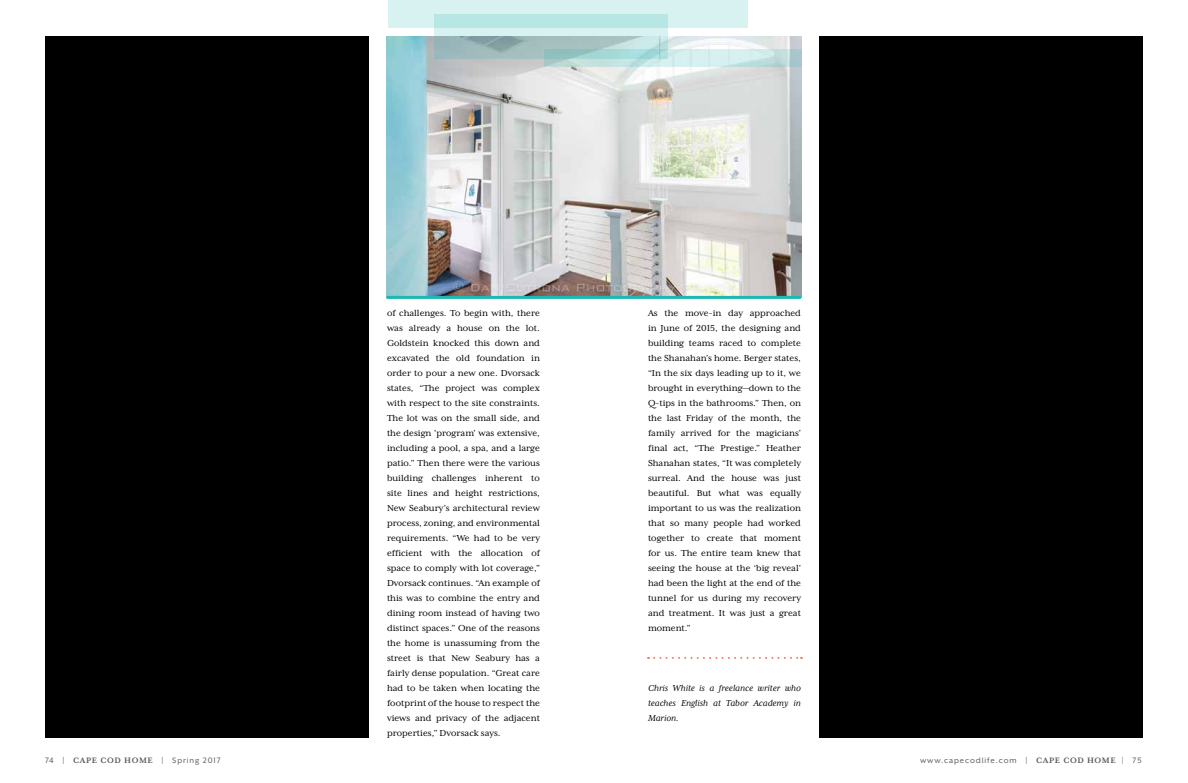
<style>
.page{position:relative;width:1188px;height:783px;background:#fff}
.page>*{position:absolute;margin:0;border:0;box-sizing:border-box;transform-origin:0 0}
.t1{font:10px/15px "Mrs Eaves XL Serif OT";color:#000;text-align:justify}
.t2{font:italic 10px/15px "Mrs Eaves XL Serif OT";color:#000;text-align:justify}
.t3{font:9px "Mr Eaves XL San R";letter-spacing:.1em;color:#58595b}
.s1{font-family:"Mrs Eaves XL Serif OT";font-weight:700}
</style>
<div class="page">
<div style="left:45px;top:36px;width:324px;height:702px;background:#000"></div>
<div style="left:819px;top:36px;width:324px;height:702px;background:#000"></div>
<img style="left:386px;top:36px;width:415px;height:260px">
<hr style="left:386px;top:296px;width:415px;height:3px;background:#1db7b2">
<svg style="left:435px;top:27px;width:233px;height:31px;background:#b3cfcf"></svg>
<svg style="left:388px;top:0;width:359px;height:27px;background:#cceeed"></svg>
<svg style="left:544px;top:49px;width:258px;height:18px;background:#bcdfde"></svg>
<svg style="left:648px;top:657px;width:154px;height:2px"></svg>
<p class="t1" style="left:387px;top:305px;width:155px">of challenges. To begin with, there was already a house on the lot.<br>Goldstein knocked this down and excavated the old foundation in order to pour a new one. Dvorsack states, “The project was complex with respect to the site constraints.<br>The lot was on the small side, and the design 'program' was extensive, including a pool, a spa, and a large patio.” Then there were the various building challenges inherent to site lines and height restrictions, New Seabury’s architectural review process, zoning, and environmental requirements. “We had to be very efficient with the allocation of space to comply with lot coverage,” Dvorsack continues. “An example of this was to combine the entry and dining room instead of having two distinct spaces.” One of the reasons the home is unassuming from the street is that New Seabury has a fairly dense population. “Great care had to be taken when locating the footprint of the house to respect the views and privacy of the adjacent properties,” Dvorsack says.</p>
<p class="t1" style="left:648px;top:305px;width:155px">As the move-in day approached in June of 2015, the designing and building teams raced to complete the Shanahan’s home. Berger states, “In the six days leading up to it, we brought in everything—down to the Q-tips in the bathrooms.” Then, on the last Friday of the month, the family arrived for the magicians’ final act, “The Prestige.” Heather Shanahan states, “It was completely surreal. And the house was just beautiful. But what was equally important to us was the realization that so many people had worked together to create that moment for us. The entire team knew that seeing the house at the ‘big reveal’ had been the light at the end of the tunnel for us during my recovery and treatment. It was just a great moment.”</p>
<p class="t2" style="left:648px;top:680px;width:155px">Chris White is a freelance writer who teaches English at Tabor Academy in Marion.</p>
<p class="t3" style="left:45px;top:756px;width:177px">74 | <span class="s1">CAPE COD HOME</span> | Spring 2017</p>
<p class="t3" style="left:920px;top:756px;width:223px">www.capecodlife.com | <span class="s1">CAPE COD HOME</span> | 75</p>
</div>
